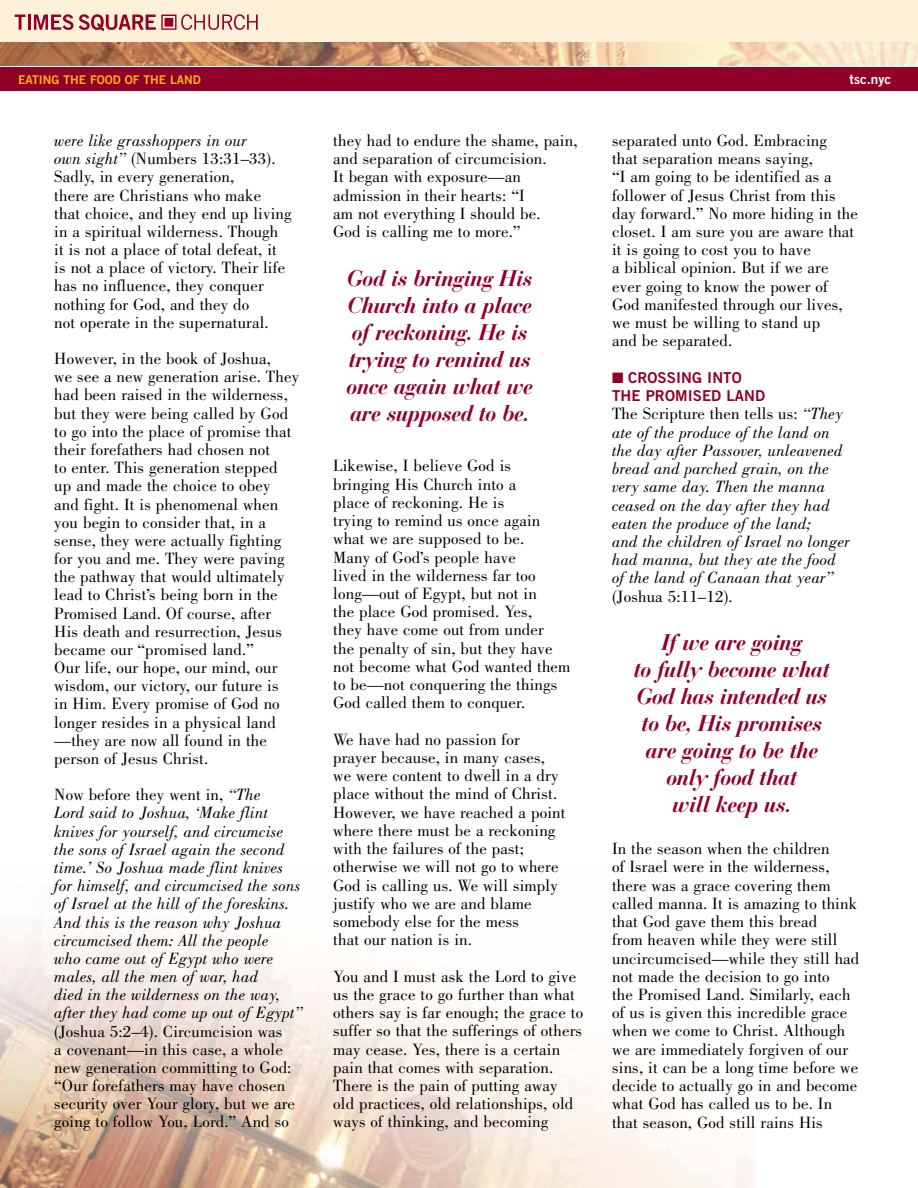
<style>
.page{position:relative;width:918px;height:1188px;background:#fff}
.page>*{position:absolute;margin:0;border:0;box-sizing:border-box;transform-origin:0 0}
.t1{font:italic 700 22.5px/27px "Bauer Bodoni";letter-spacing:-.03em;color:#910028}
.t2{font:16.8px/18.3px "Bodoni";letter-spacing:.01em;color:#000}
.t3{font:italic 16.8px/18.1px "Bodoni";letter-spacing:.01em;color:#000}
.t4{font:15px "Trade Gothic LT Std Bd 2";letter-spacing:.005em;color:#910028}
.t5{font:13.5px "Trade Gothic LT Std Bd 2";color:#fff}
.t6{font:12px "Trade Gothic LT Std Bd 2";color:#fcb116}
.s1{font-style:italic}
.s2{font-style:normal}
</style>
<div class="page">
<img style="left:0;top:930px;width:756px;height:258px">
<div style="left:0;top:0;width:918px;height:43px;background:#fff0d8"></div>
<svg style="left:15px;top:14px;width:58px;height:16px"></svg>
<svg style="left:79px;top:14px;width:179px;height:17px"></svg>
<img style="left:0;top:42px;width:918px;height:23px">
<div style="left:0;top:68px;width:918px;height:23px;background:#910028"></div>
<p class="t6" style="left:18px;top:73px;width:7px">EATI</p>
<p class="t6" style="left:43px;top:73px;width:30px">NG THE</p>
<p class="t6" style="left:90px;top:73px;width:9px">FOO</p>
<p class="t6" style="left:113px;top:73px;width:40px">D OF THE</p>
<p class="t6" style="left:170px;top:73px;width:32px">LAND</p>
<p class="t5" style="left:850px;top:71px;width:43px">tsc.nyc</p>
<p class="t2" style="left:54px;top:132px;width:239px"><span class="s1">were like grasshoppers in our<br>own sight”</span> (Numbers 13:31–33).<br>Sadly, in every generation,<br>there are Christians who make<br>that choice, and they end up living in a spiritual wilderness. Though it is not a place of total defeat, it is not a place of victory. Their life has no influence, they conquer nothing for God, and they do<br>not operate in the supernatural.</p>
<p class="t2" style="left:54px;top:350px;width:246px">However, in the book of Joshua,<br>we see a new generation arise. They had been raised in the wilderness, but they were being called by God to go into the place of promise that their forefathers had chosen not<br>to enter. This generation stepped<br>up and made the choice to obey and fight. It is phenomenal when you begin to consider that, in a sense, they were actually fighting for you and me. They were paving the pathway that would ultimately lead to Christ’s being born in the<br>Promised Land. Of course, after<br>His death and resurrection, Jesus became our “promised land.”<br>Our life, our hope, our mind, our wisdom, our victory, our future is<br>in Him. Every promise of God no longer resides in a physical land —they are now all found in the person of Jesus Christ.</p>
<p class="t3" style="left:54px;top:786px;width:250px"><span class="s2">Now before they went in,</span> “The<br>Lord said to Joshua, ‘Make flint knives for yourself, and circumcise the sons of Israel again the second time.’ So Joshua made flint knives for himself, and circumcised the sons of Israel at the hill of the foreskins.<br>And this is the reason why Joshua circumcised them: All the people<br>who came out of Egypt who were males, all the men of war, had<br>died in the wilderness on the way, after they had come up out of Egypt”</p>
<p class="t2" style="left:54px;top:1022px;width:242px">(Joshua 5:2–4). Circumcision was<br>a covenant—in this case, a whole new generation committing to God: “Our forefathers may have chosen security over Your glory, but we are going to follow You, Lord.” And so</p>
<p class="t2" style="left:333px;top:131px;width:246px">they had to endure the shame, pain, and separation of circumcision.<br>It began with exposure—an admission in their hearts: “I<br>am not everything I should be.<br>God is calling me to more.”</p>
<h1 class="t1" style="left:347px;top:265px;width:188px">God is bringing His<br>Church into a place of reckoning. He is trying to remind us once again what we are supposed to be.</h1>
<p class="t2" style="left:333px;top:457px;width:239px">Likewise, I believe God is bringing His Church into a<br>place of reckoning. He is<br>trying to remind us once again what we are supposed to be.<br>Many of God’s people have<br>lived in the wilderness far too long—out of Egypt, but not in<br>the place God promised. Yes,<br>they have come out from under<br>the penalty of sin, but they have not become what God wanted them to be—not conquering the things<br>God called them to conquer.</p>
<p class="t2" style="left:333px;top:730px;width:234px">We have had no passion for prayer because, in many cases, we were content to dwell in a dry place without the mind of Christ.<br>However, we have reached a point where there must be a reckoning with the failures of the past; otherwise we will not go to where<br>God is calling us. We will simply justify who we are and blame somebody else for the mess<br>that our nation is in.</p>
<p class="t2" style="left:333px;top:967px;width:252px">You and I must ask the Lord to give us the grace to go further than what others say is far enough; the grace to suffer so that the sufferings of others may cease. Yes, there is a certain pain that comes with separation.<br>There is the pain of putting away<br>old practices, old relationships, old ways of thinking, and becoming</p>
<p class="t2" style="left:612px;top:131px;width:247px">separated unto God. Embracing<br>that separation means saying,<br>“I am going to be identified as a follower of Jesus Christ from this day forward.” No more hiding in the closet. I am sure you are aware that it is going to cost you to have<br>a biblical opinion. But if we are ever going to know the power of<br>God manifested through our lives, we must be willing to stand up<br>and be separated.</p>
<p class="t4" style="left:612px;top:368px;width:35px">■ CROSSI</p>
<p class="t4" style="left:681px;top:368px;width:52px">NG I NTO</p>
<p class="t4" style="left:612px;top:387px;width:11px">THE</p>
<p class="t4" style="left:646px;top:387px;width:121px">PROMISED LAND</p>
<p class="t3" style="left:612px;top:405px;width:239px"><span class="s2">The Scripture then tells us:</span> “They ate of the produce of the land on the day after Passover, unleavened bread and parched grain, on the very same day. Then the manna ceased on the day after they had eaten the produce of the land;<br>and the children of Israel no longer had manna, but they ate the food of the land of Canaan that year”</p>
<p class="t2" style="left:612px;top:587px;width:122px">(Joshua 5:11–12).</p>
<h1 class="t1" style="left:634px;top:629px;width:198px;text-align:center">If we are going<br>to fully become what<br>God has intended us to be, His promises are going to be the only food that<br>will keep us.</h1>
<p class="t2" style="left:612px;top:840px;width:249px">In the season when the children<br>of Israel were in the wilderness, there was a grace covering them called manna. It is amazing to think that God gave them this bread<br>from heaven while they were still uncircumcised—while they still had not made the decision to go into<br>the Promised Land. Similarly, each of us is given this incredible grace when we come to Christ. Although we are immediately forgiven of our sins, it can be a long time before we decide to actually go in and become what God has called us to be. In that season, God still rains His</p>
</div>
